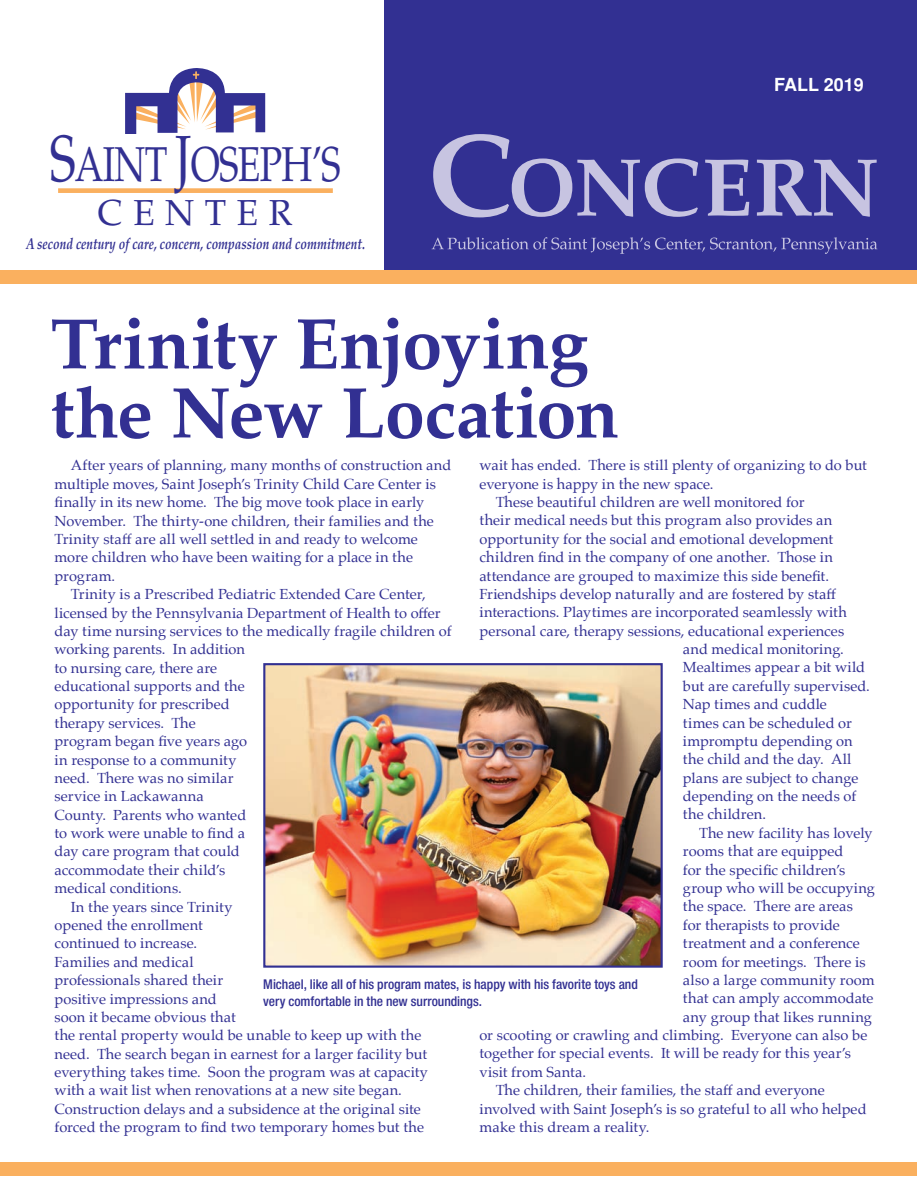
<style>
.page{position:relative;width:917px;height:1187px;background:#fff}
.page>*{position:absolute;margin:0;border:0;box-sizing:border-box;transform-origin:0 0}
.t1{font:700 72px/69px "Palatino";letter-spacing:-.015em;color:#323092}
.t2{font:48.9px "Palatino";letter-spacing:-.02em;color:#323092;scale:.76 1}
.t3{font:36.15px "Palatino";letter-spacing:.3em;color:#323092}
.t4{font:700 18px "Helvetica";color:#fff}
.t5{font:italic 700 15.75px "Palatino";color:#323092;scale:.76 1}
.t6{font:14.7px "Palatino";letter-spacing:.005em;color:#323092}
.t7{font:500 condensed 13.5px/16.5px "Helvetica Neue";color:#323092}
.s1{font-size:65.25px}
</style>
<div class="page">
<svg style="left:125px;top:68px;width:140px;height:66px"></svg>
<div style="left:58px;top:188px;width:275px;height:5px;background:#fab05f"></div>
<div style="left:384px;top:0;width:532px;height:270px;background:#323092"></div>
<div style="left:0;top:270px;width:916px;height:14px;background:#fab05f"></div>
<svg style="left:431px;top:237px;width:446px;height:16px"></svg>
<svg style="left:433px;top:134px;width:265px;height:83px"></svg>
<svg style="left:705px;top:159px;width:44px;height:57px"></svg>
<svg style="left:756px;top:159px;width:120px;height:58px"></svg>
<div style="left:0;top:1161px;width:916px;height:14px;background:#fab05f"></div>
<img style="left:266px;top:666px;width:393px;height:298px">
<div style="left:263px;top:663px;width:399px;height:304px;border:2px solid #323092"></div>
<h2 class="t2" style="left:50px;top:135px;width:384px"><span class="s1">S</span>AINT <span class="s1">J</span>OSEPH’S</h2>
<h3 class="t3" style="left:98px;top:192px;width:196px">CENTER</h3>
<p class="t5" style="left:26px;top:234px;width:447px">A second century of care, concern, compassion and commitment.</p>
<h1 class="t1" style="left:50px;top:308px;width:570px">Trinity Enjoying the New Location</h1>
<p class="t4" style="left:773px;top:74px;width:91px">FALL 2019</p>
<p class="t6" style="left:479px;top:453px;width:389px">wait has ended. There is still plenty of organizing to do but</p>
<p class="t6" style="left:479px;top:471px;width:235px">everyone is happy in the new space.</p>
<p class="t6" style="left:495px;top:489px;width:310px">These beautiful children are well monitored for</p>
<p class="t6" style="left:479px;top:508px;width:354px">their medical needs but this program also provides an</p>
<p class="t6" style="left:479px;top:526px;width:355px">opportunity for the social and emotional development</p>
<p class="t6" style="left:479px;top:545px;width:355px">children find in the company of one another. Those in</p>
<p class="t6" style="left:479px;top:563px;width:351px">attendance are grouped to maximize this side benefit.</p>
<p class="t6" style="left:479px;top:581px;width:358px">Friendships develop naturally and are fostered by staff</p>
<p class="t6" style="left:479px;top:600px;width:369px">interactions. Playtimes are incorporated seamlessly with</p>
<p class="t6" style="left:479px;top:618px;width:366px">personal care, therapy sessions, educational experiences</p>
<p class="t6" style="left:682px;top:636px;width:162px">and medical monitoring.</p>
<p class="t6" style="left:682px;top:655px;width:183px">Mealtimes appear a bit wild</p>
<p class="t6" style="left:682px;top:673px;width:188px">but are carefully supervised.</p>
<p class="t6" style="left:682px;top:691px;width:145px">Nap times and cuddle</p>
<p class="t6" style="left:682px;top:710px;width:170px">times can be scheduled or</p>
<p class="t6" style="left:682px;top:728px;width:171px">impromptu depending on</p>
<p class="t6" style="left:682px;top:747px;width:170px">the child and the day. All</p>
<p class="t6" style="left:682px;top:765px;width:177px">plans are subject to change</p>
<p class="t6" style="left:682px;top:783px;width:175px">depending on the needs of</p>
<p class="t6" style="left:682px;top:802px;width:84px">the children.</p>
<p class="t6" style="left:699px;top:820px;width:175px">The new facility has lovely</p>
<p class="t6" style="left:682px;top:838px;width:162px">rooms that are equipped</p>
<p class="t6" style="left:682px;top:857px;width:164px">for the specific children’s</p>
<p class="t6" style="left:682px;top:875px;width:193px">group who will be occupying</p>
<p class="t6" style="left:682px;top:894px;width:171px">the space. There are areas</p>
<p class="t6" style="left:682px;top:912px;width:158px">for therapists to provide</p>
<p class="t6" style="left:682px;top:930px;width:178px">treatment and a conference</p>
<p class="t6" style="left:682px;top:949px;width:184px">room for meetings. There is</p>
<p class="t6" style="left:682px;top:967px;width:193px">also a large community room</p>
<p class="t6" style="left:682px;top:985px;width:192px">that can amply accommodate</p>
<p class="t6" style="left:682px;top:1004px;width:190px">any group that likes running</p>
<p class="t6" style="left:479px;top:1022px;width:389px">or scooting or crawling and climbing. Everyone can also be</p>
<p class="t6" style="left:479px;top:1040px;width:373px">together for special events. It will be ready for this year’s</p>
<p class="t6" style="left:479px;top:1059px;width:108px">visit from Santa.</p>
<p class="t6" style="left:495px;top:1077px;width:330px">The children, their families, the staff and everyone</p>
<p class="t6" style="left:479px;top:1096px;width:388px">involved with Saint Joseph’s is so grateful to all who helped</p>
<p class="t6" style="left:479px;top:1114px;width:171px">make this dream a reality.</p>
<p class="t6" style="left:71px;top:453px;width:382px">After years of planning, many months of construction and</p>
<p class="t6" style="left:55px;top:471px;width:383px">multiple moves, Saint Joseph’s Trinity Child Care Center is</p>
<p class="t6" style="left:55px;top:490px;width:371px">finally in its new home. The big move took place in early</p>
<p class="t6" style="left:55px;top:508px;width:381px">November. The thirty-one children, their families and the</p>
<p class="t6" style="left:55px;top:526px;width:365px">Trinity staff are all well settled in and ready to welcome</p>
<p class="t6" style="left:55px;top:545px;width:360px">more children who have been waiting for a place in the</p>
<p class="t6" style="left:55px;top:563px;width:62px">program.</p>
<p class="t6" style="left:71px;top:581px;width:356px">Trinity is a Prescribed Pediatric Extended Care Center,</p>
<p class="t6" style="left:55px;top:600px;width:387px">licensed by the Pennsylvania Department of Health to offer</p>
<p class="t6" style="left:55px;top:618px;width:398px">day time nursing services to the medically fragile children of</p>
<p class="t6" style="left:55px;top:637px;width:192px">working parents. In addition</p>
<p class="t6" style="left:55px;top:655px;width:164px">to nursing care, there are</p>
<p class="t6" style="left:55px;top:673px;width:192px">educational supports and the</p>
<p class="t6" style="left:55px;top:692px;width:177px">opportunity for prescribed</p>
<p class="t6" style="left:55px;top:710px;width:143px">therapy services. The</p>
<p class="t6" style="left:55px;top:728px;width:194px">program began five years ago</p>
<p class="t6" style="left:55px;top:747px;width:183px">in response to a community</p>
<p class="t6" style="left:55px;top:765px;width:180px">need. There was no similar</p>
<p class="t6" style="left:55px;top:784px;width:150px">service in Lackawanna</p>
<p class="t6" style="left:55px;top:802px;width:193px">County. Parents who wanted</p>
<p class="t6" style="left:55px;top:820px;width:192px">to work were unable to find a</p>
<p class="t6" style="left:55px;top:839px;width:187px">day care program that could</p>
<p class="t6" style="left:55px;top:857px;width:172px">accommodate their child’s</p>
<p class="t6" style="left:55px;top:875px;width:129px">medical conditions.</p>
<p class="t6" style="left:71px;top:894px;width:163px">In the years since Trinity</p>
<p class="t6" style="left:55px;top:912px;width:150px">opened the enrollment</p>
<p class="t6" style="left:55px;top:930px;width:144px">continued to increase.</p>
<p class="t6" style="left:55px;top:949px;width:140px">Families and medical</p>
<p class="t6" style="left:55px;top:967px;width:170px">professionals shared their</p>
<p class="t6" style="left:55px;top:986px;width:164px">positive impressions and</p>
<p class="t6" style="left:55px;top:1004px;width:183px">soon it became obvious that</p>
<p class="t6" style="left:55px;top:1022px;width:368px">the rental property would be unable to keep up with the</p>
<p class="t6" style="left:55px;top:1041px;width:374px">need. The search began in earnest for a larger facility but</p>
<p class="t6" style="left:55px;top:1059px;width:375px">everything takes time. Soon the program was at capacity</p>
<p class="t6" style="left:55px;top:1077px;width:349px">with a wait list when renovations at a new site began.</p>
<p class="t6" style="left:55px;top:1096px;width:367px">Construction delays and a subsidence at the original site</p>
<p class="t6" style="left:55px;top:1114px;width:371px">forced the program to find two temporary homes but the</p>
<p class="t7" style="left:263px;top:975px;width:376px">Michael, like all of his program mates, is happy with his favorite toys and very comfortable in the new surroundings.</p>
</div>
